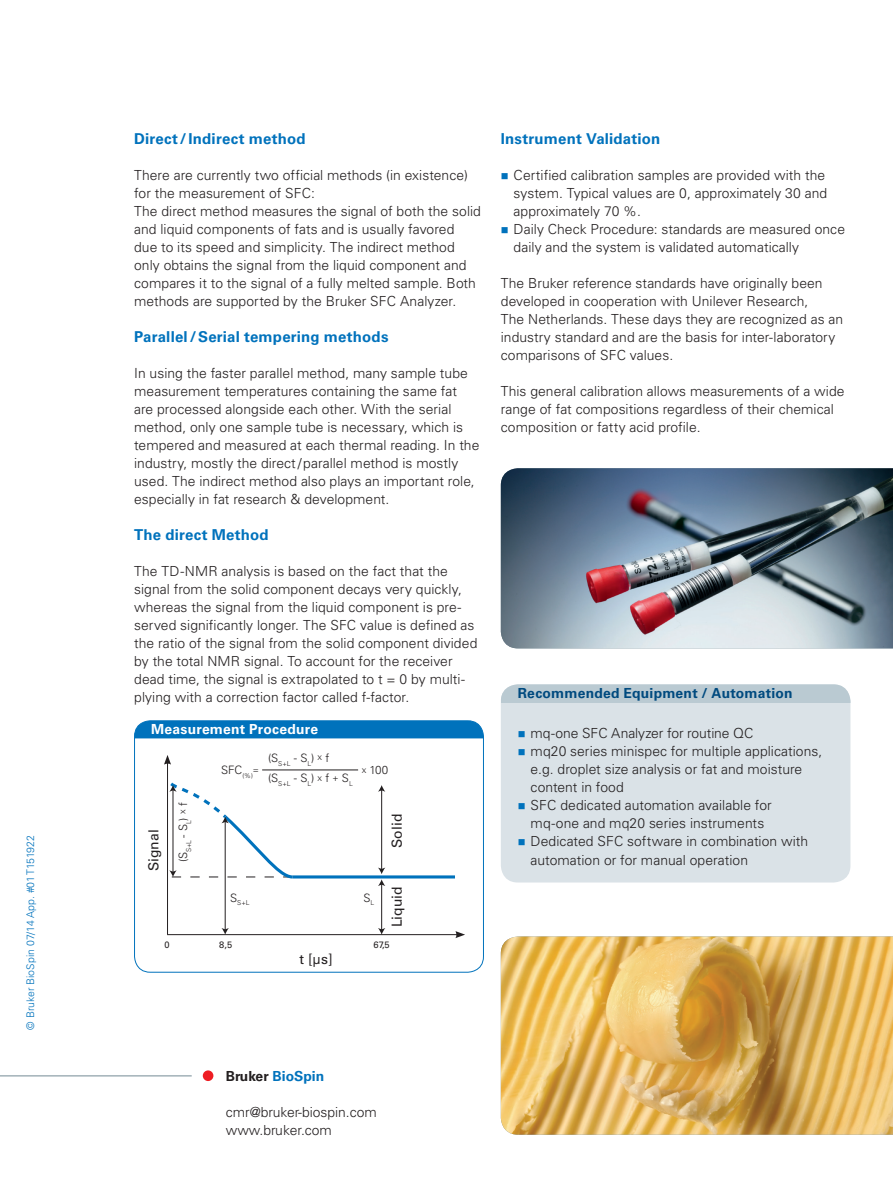
<style>
.page{position:relative;width:893px;height:1187px;background:#fff}
.page>*{position:absolute;margin:0;border:0;box-sizing:border-box;transform-origin:0 0}
.bann-product_paragra{font:700 15px "Univers LT Std";letter-spacing:.015em;color:#0072bc}
.t1{font:13.95px "Univers LT Std";color:#231f20}
.bann-product_text{font:300 13.8px/18px "Univers LT Std";color:#231f20}
.brochure_body{font:700 13.8px "Univers LT Std";letter-spacing:.015em;color:#004a7f}
.Copy_9_25_12{font:300 13.8px "Univers LT Std";color:#231f20}
.brochure_body-2{font:700 13.8px "Univers LT Std";letter-spacing:.015em;color:#fff}
.Subhead_small_blau{font:300 13.8px "Univers LT Std";color:#231f20}
.Subhead_small_blau-2{font:700 13.8px "Univers LT Std";color:#0072bc}
.t2{font:300 11.55px "Univers LT Std";color:#231f20}
.application_literatu{font:300 10.5px "Univers LT Std";color:#0072bc}
.t3{font:9.3px "Univers LT Std";color:#231f20}
.t4{font:300 9.3px "Univers LT Std";color:#231f20}
.t5{font:300 6.75px "Univers LT Std";color:#231f20}
.s1{font-size:9.3px}
.s2{color:#231f20}
</style>
<div class="page">
<hr style="left:0;top:1075px;width:192px;height:1px;background:#738a95">
<div style="left:203px;top:1070px;width:10px;height:10px;background:#ee1d23;border-radius:50%"></div>
<img style="left:501px;top:936px;width:392px;height:198px">
<img style="left:501px;top:468px;width:392px;height:180px">
<div style="left:135px;top:720px;width:347px;height:18px;background:#0072bc"></div>
<div style="left:134px;top:720px;width:350px;height:252px;border:1px solid #0072bc;border-radius:16px"></div>
<hr style="left:292px;top:875px;width:163px;height:3px;background:#0072bc">
<hr style="left:167px;top:934px;width:291px;height:1px;background:#231f20">
<svg style="left:455px;top:931px;width:10px;height:7px"></svg>
<hr style="left:167px;top:762px;width:1px;height:172px;background:#231f20">
<svg style="left:164px;top:755px;width:7px;height:9px"></svg>
<hr style="left:381px;top:789px;width:1px;height:80px;background:#231f20">
<svg style="left:378px;top:785px;width:7px;height:6px"></svg>
<hr style="left:225px;top:821px;width:1px;height:108px;background:#231f20">
<svg style="left:169px;top:782px;width:126px;height:98px"></svg>
<svg style="left:221px;top:927px;width:8px;height:7px"></svg>
<hr style="left:381px;top:884px;width:1px;height:45px;background:#231f20">
<svg style="left:378px;top:867px;width:7px;height:18px"></svg>
<svg style="left:378px;top:927px;width:7px;height:7px"></svg>
<hr style="left:262px;top:769px;width:96px;height:1px;background:#231f20">
<div style="left:501px;top:684px;width:349px;height:198px;background:#dae2e7;border-radius:17px"></div>
<div style="left:501px;top:684px;width:349px;height:18px;background:#bacad2"></div>
<p class="application_literatu" style="left:24px;top:1029px;width:196px;rotate:-90deg">© Bruker BioSpin 07/14 App. #01 T151922</p>
<p class="bann-product_paragra" style="left:134px;top:130px;width:173px">Direct / Indirect method</p>
<p class="bann-product_text" style="left:134px;top:166px;width:348px">There are currently two official methods (in existence) for the measurement of SFC:<br>The direct method measures the signal of both the solid and liquid components of fats and is usually favored due to its speed and simplicity. The indirect method only obtains the signal from the liquid component and compares it to the signal of a fully melted sample. Both methods are supported by the Bruker SFC Analyzer.</p>
<p class="bann-product_paragra" style="left:134px;top:328px;width:256px">Parallel /Serial tempering methods</p>
<p class="bann-product_text" style="left:134px;top:364px;width:347px">In using the faster parallel method, many sample tube measurement temperatures containing the same fat are processed alongside each other. With the serial method, only one sample tube is necessary, which is tempered and measured at each thermal reading. In the industry, mostly the direct/parallel method is mostly used. The indirect method also plays an important role, especially in fat research &amp; development.</p>
<p class="bann-product_paragra" style="left:134px;top:526px;width:136px">The direct Method</p>
<p class="bann-product_text" style="left:134px;top:562px;width:345px">The TD-NMR analysis is based on the fact that the signal from the solid component decays very quickly, whereas the signal from the liquid component is pre&shy;served significantly longer. The SFC value is defined as the ratio of the signal from the solid component divided by the total NMR signal. To account for the receiver dead time, the signal is extrapolated to t = 0 by multi&shy;plying with a correction factor called f-factor.</p>
<p class="bann-product_paragra" style="left:501px;top:130px;width:161px">Instrument Validation</p>
<p class="bann-product_text" style="left:514px;top:166px;width:315px">Certified calibration samples are provided with the system. Typical values are 0, approximately 30 and approximately 70 %.</p>
<p class="bann-product_text" style="left:514px;top:220px;width:333px">Daily Check Procedure: standards are measured once daily and the system is validated automatically</p>
<p class="bann-product_text" style="left:501px;top:274px;width:344px">The Bruker reference standards have originally been developed in cooperation with Unilever Research,<br>The Netherlands. These days they are recognized as an industry standard and are the basis for inter-laboratory comparisons of SFC values.</p>
<p class="bann-product_text" style="left:501px;top:382px;width:345px">This general calibration allows measurements of a wide range of fat compositions regardless of their chemical composition or fatty acid profile.</p>
<p class="brochure_body" style="left:518px;top:685px;width:276px">Recommended Equipment / Automation</p>
<p class="brochure_body-2" style="left:151px;top:721px;width:169px">Measurement Procedure</p>
<p class="bann-product_text" style="left:531px;top:724px;width:224px">mq-one SFC Analyzer for routine QC</p>
<p class="bann-product_text" style="left:531px;top:742px;width:293px">mq20 series minispec for multiple applications, e.g. droplet size analysis or fat and moisture content in food</p>
<p class="bann-product_text" style="left:531px;top:796px;width:243px">SFC dedicated automation available for mq-one and mq20 series instruments</p>
<p class="bann-product_text" style="left:531px;top:832px;width:279px">Dedicated SFC software in combination with automation or for manual operation</p>
<p class="t2" style="left:268px;top:750px;width:63px">(S<sub>S+L</sub> - S<sub>L</sub>) <span class="s1">x</span> f</p>
<p class="t2" style="left:221px;top:763px;width:33px">SFC<sub>(%)</sub></p>
<p class="t4" style="left:253px;top:763px;width:8px">=</p>
<p class="t2" style="left:362px;top:763px;width:28px"><span class="s1">x</span> 100</p>
<p class="t2" style="left:268px;top:771px;width:86px">(S<sub>S+L</sub> - S<sub>L</sub>) <span class="s1">x</span> f <span class="s1">+</span> S<sub>L</sub></p>
<p class="t2" style="left:176px;top:862px;width:61px;rotate:-90deg">(S<sub>S+L</sub> - S<sub>L</sub>) <span class="s1">x</span> f</p>
<p class="t1" style="left:389px;top:847px;width:35px;rotate:-90deg">Solid</p>
<p class="t1" style="left:145px;top:871px;width:43px;rotate:-90deg">Signal</p>
<p class="t5" style="left:230px;top:898px;width:21px"><sup>S</sup>S+L</p>
<p class="t2" style="left:363px;top:890px;width:12px">S<sub>L</sub></p>
<p class="t1" style="left:389px;top:927px;width:42px;rotate:-90deg">Liquid</p>
<p class="t3" style="left:165px;top:938px;width:7px">0</p>
<p class="t3" style="left:219px;top:938px;width:14px">8,5</p>
<p class="t3" style="left:373px;top:938px;width:18px">67,5</p>
<p class="t1" style="left:299px;top:950px;width:35px">t [µs]</p>
<p class="Subhead_small_blau-2" style="left:226px;top:1067px;width:100px"><span class="s2">Bruker</span> BioSpin</p>
<p class="Copy_9_25_12" style="left:226px;top:1103px;width:152px">cmr@bruker-biospin.com</p>
<p class="Subhead_small_blau" style="left:226px;top:1121px;width:107px">www.bruker.com</p>
</div>
